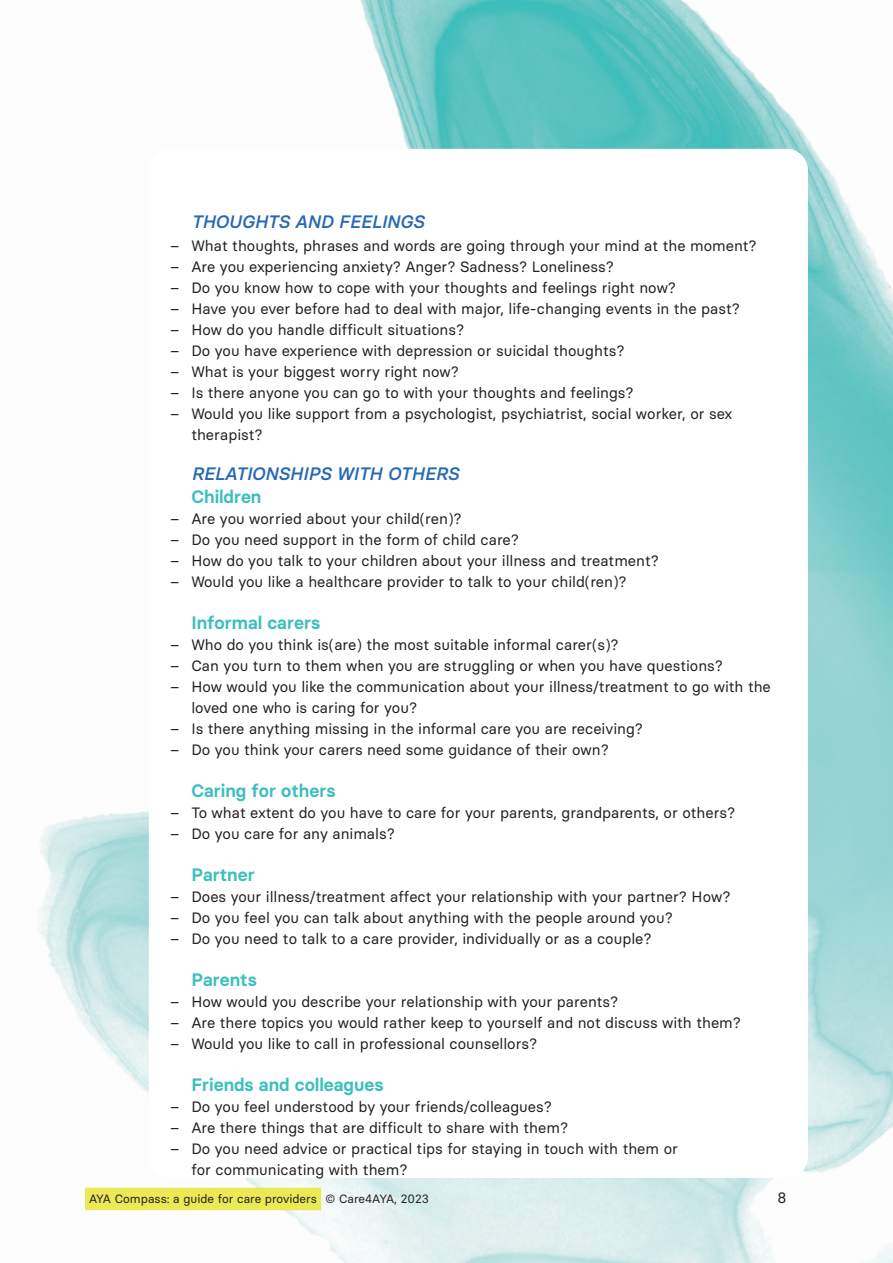
<style>
.page{position:relative;width:893px;height:1263px;background:#fff}
.page>*{position:absolute;margin:0;border:0;box-sizing:border-box;transform-origin:0 0}
.t1{font:600 18px "Basier Circle";color:#3dbfbd}
.t2{font:italic 500 18px "Basier Circle";color:#2669b4}
.t3{font:15px/21px "Basier Circle";color:#231f20}
.t4{font:12px "Basier Circle";color:#231f20}
</style>
<div class="page">
<img style="left:38px;top:0;width:855px;height:1263px">
<div style="left:149px;top:149px;width:659px;height:1029px;background:#fff;border-radius:21px"></div>
<div style="left:85px;top:1188px;width:236px;height:22px;background:#eae956"></div>
<p class="t2" style="left:191px;top:211px;width:236px">THOUGHTS AND FEELINGS</p>
<p class="t3" style="left:170px;top:235px;width:588px">– What thoughts, phrases and words are going through your mind at the moment?</p>
<p class="t3" style="left:170px;top:256px;width:445px">– Are you experiencing anxiety? Anger? Sadness? Loneliness?</p>
<p class="t3" style="left:170px;top:277px;width:507px">– Do you know how to cope with your thoughts and feelings right now?</p>
<p class="t3" style="left:170px;top:298px;width:571px">– Have you ever before had to deal with major, life-changing events in the past?</p>
<p class="t3" style="left:170px;top:319px;width:296px">– How do you handle difficult situations?</p>
<p class="t3" style="left:170px;top:340px;width:456px">– Do you have experience with depression or suicidal thoughts?</p>
<p class="t3" style="left:170px;top:361px;width:290px">– What is your biggest worry right now?</p>
<p class="t3" style="left:170px;top:382px;width:465px">– Is there anyone you can go to with your thoughts and feelings?</p>
<p class="t3" style="left:191px;top:403px;width:542px;text-indent:-21px">– Would you like support from a psychologist, psychiatrist, social worker, or sex therapist?</p>
<p class="t2" style="left:191px;top:463px;width:270px">RELATIONSHIPS WITH OTHERS</p>
<p class="t1" style="left:191px;top:485px;width:72px">Children</p>
<p class="t3" style="left:170px;top:508px;width:293px">– Are you worried about your child(ren)?</p>
<p class="t3" style="left:170px;top:529px;width:350px">– Do you need support in the form of child care?</p>
<p class="t3" style="left:170px;top:550px;width:490px">– How do you talk to your children about your illness and treatment?</p>
<p class="t3" style="left:170px;top:571px;width:458px">– Would you like a healthcare provider to talk to your child(ren)?</p>
<p class="t1" style="left:191px;top:611px;width:130px">Informal carers</p>
<p class="t3" style="left:170px;top:634px;width:450px">– Who do you think is(are) the most suitable informal carer(s)?</p>
<p class="t3" style="left:170px;top:655px;width:554px">– Can you turn to them when you are struggling or when you have questions?</p>
<p class="t3" style="left:191px;top:676px;width:581px;text-indent:-21px">– How would you like the communication about your illness/treatment to go with the loved one who is caring for you?</p>
<p class="t3" style="left:170px;top:718px;width:474px">– Is there anything missing in the informal care you are receiving?</p>
<p class="t3" style="left:170px;top:739px;width:440px">– Do you think your carers need some guidance of their own?</p>
<p class="t1" style="left:191px;top:779px;width:146px">Caring for others</p>
<p class="t3" style="left:170px;top:802px;width:567px">– To what extent do you have to care for your parents, grandparents, or others?</p>
<p class="t3" style="left:170px;top:823px;width:226px">– Do you care for any animals?</p>
<p class="t1" style="left:191px;top:863px;width:65px">Partner</p>
<p class="t3" style="left:170px;top:886px;width:562px">– Does your illness/treatment affect your relationship with your partner? How?</p>
<p class="t3" style="left:170px;top:907px;width:504px">– Do you feel you can talk about anything with the people around you?</p>
<p class="t3" style="left:170px;top:928px;width:483px">– Do you need to talk to a care provider, individually or as a couple?</p>
<p class="t1" style="left:191px;top:968px;width:67px">Parents</p>
<p class="t3" style="left:170px;top:991px;width:450px">– How would you describe your relationship with your parents?</p>
<p class="t3" style="left:170px;top:1012px;width:572px">– Are there topics you would rather keep to yourself and not discuss with them?</p>
<p class="t3" style="left:170px;top:1033px;width:369px">– Would you like to call in professional counsellors?</p>
<p class="t1" style="left:191px;top:1073px;width:194px">Friends and colleagues</p>
<p class="t3" style="left:170px;top:1096px;width:383px">– Do you feel understood by your friends/colleagues?</p>
<p class="t3" style="left:170px;top:1117px;width:400px">– Are there things that are difficult to share with them?</p>
<p class="t3" style="left:191px;top:1138px;width:488px;text-indent:-21px">– Do you need advice or practical tips for staying in touch with them or for communicating with them?</p>
<p class="t4" style="left:89px;top:1192px;width:341px">AYA Compass: a guide for care providers © Care4AYA, 2023</p>
<p class="t3" style="left:778px;top:1187px;width:11px">8</p>
</div>
